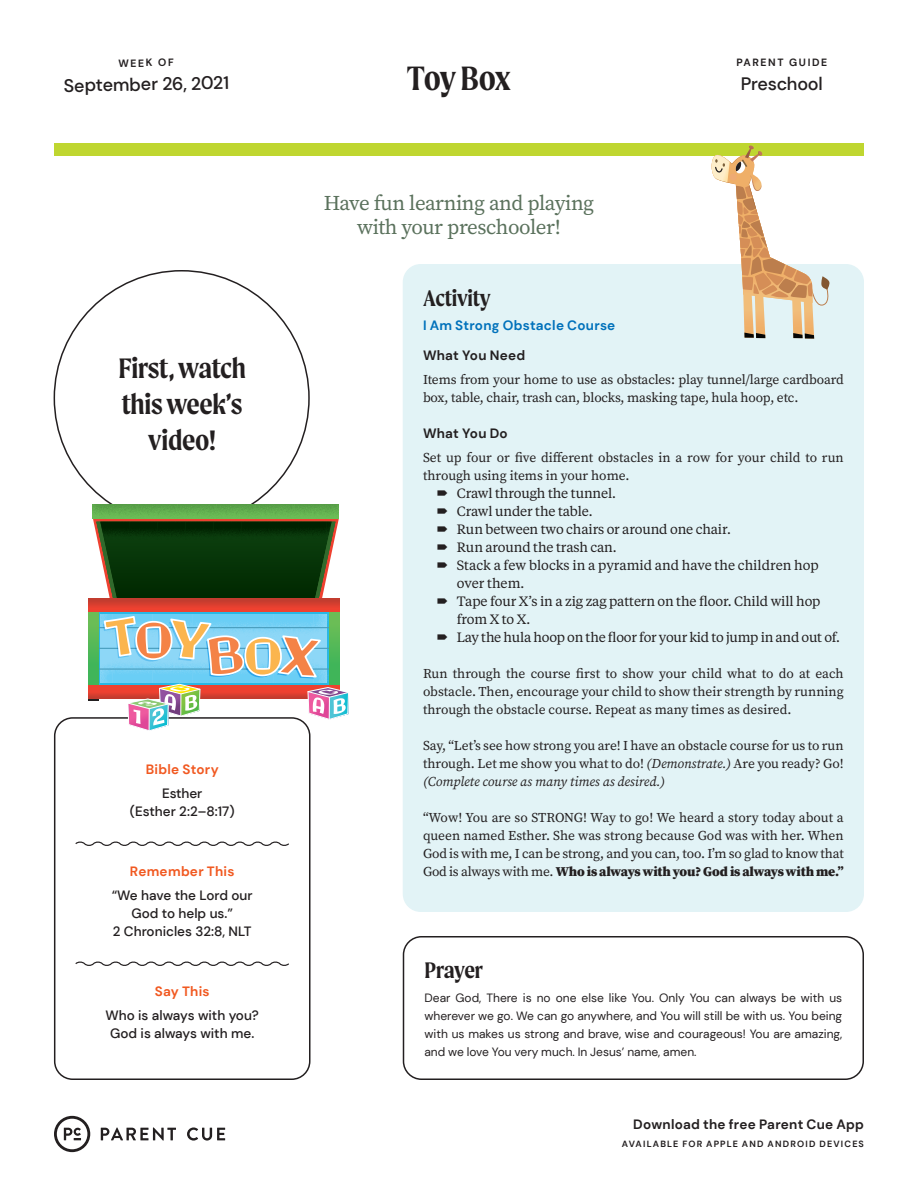
<style>
.page{position:relative;width:918px;height:1188px;background:#fff}
.page>*{position:absolute;margin:0;border:0;box-sizing:border-box;transform-origin:0 0}
.t1{font:600 36px "Moret";letter-spacing:-.03em;color:#231f20}
.t2{font:600 30px/36px "Moret";letter-spacing:-.01em;color:#231f20;text-align:center}
.t3{font:600 24px "Moret";letter-spacing:-.01em;color:#231f20}
.t4{font:21px/24px "Source Serif Pro";letter-spacing:-.02em;color:#5a715c;text-align:center}
.t5{font:500 18px "DM Sans";letter-spacing:-.015em;color:#231f20}
.t6{font:13.5px/18px "Source Serif Pro";letter-spacing:-.01em;color:#231f20;text-align:justify}
.t7{font:13.5px/18px "Tiempos Text";letter-spacing:-.01em;color:#231f20}
.t8{font:500 13.5px/18px "DM Sans";color:#231f20;text-align:center}
.t9{font:700 13.5px "DM Sans";letter-spacing:.015em;color:#231f20}
.t10{font:700 13.5px "DM Sans";letter-spacing:.02em;color:#f15921}
.t11{font:700 13.5px "DM Sans";letter-spacing:.015em;color:#0071bb}
.t12{font:12px/18px "DM Sans";color:#231f20;text-align:justify}
.t13{font:700 10.5px "DM Sans";letter-spacing:.15em;color:#231f20}
.t14{font:700 9px "DM Sans";letter-spacing:.13em;color:#231f20}
.s1{font-style:italic}
.s2{font-weight:900}
</style>
<div class="page">
<svg style="left:101px;top:1127px;width:75px;height:14px"></svg>
<svg style="left:187px;top:1127px;width:38px;height:14px"></svg>
<svg style="left:54px;top:1116px;width:36px;height:36px"></svg>
<div style="left:403px;top:936px;width:461px;height:144px;border:2px solid #231f20;border-radius:18px"></div>
<div style="left:54px;top:144px;width:810px;height:12px;background:#bfd630"></div>
<svg style="left:75px;top:841px;width:214px;height:5px"></svg>
<svg style="left:75px;top:961px;width:214px;height:5px"></svg>
<div style="left:54px;top:717px;width:257px;height:363px;border:2px solid #231f20;border-radius:18px"></div>
<div style="left:403px;top:264px;width:461px;height:648px;background:#e2f3f6;border-radius:18px"></div>
<svg style="left:88px;top:611px;width:5px;height:75px"></svg>
<svg style="left:88px;top:692px;width:10px;height:9px"></svg>
<svg style="left:93px;top:504px;width:256px;height:228px"></svg>
<svg style="left:712px;top:146px;width:118px;height:193px"></svg>
<p class="t13" style="left:118px;top:57px;width:57px;rotate:-1deg">WEEK OF</p>
<h3 class="t5" style="left:64px;top:74px;width:167px;rotate:-1deg">September 26, 2021</h3>
<h2 class="t2" style="left:118px;top:350px;width:129px">First, watch this week’s video!</h2>
<p class="t10" style="left:146px;top:761px;width:75px">Bible Story</p>
<p class="t8" style="left:130px;top:784px;width:106px">Esther<br>(Esther 2:2–8:17)</p>
<p class="t10" style="left:130px;top:863px;width:106px">Remember This</p>
<p class="t8" style="left:112px;top:886px;width:142px">“We have the Lord our<br>God to help us.”<br>2 Chronicles 32:8, NLT</p>
<p class="t10" style="left:155px;top:983px;width:56px">Say This</p>
<p class="t8" style="left:105px;top:1006px;width:155px">Who is always with you?<br>God is always with me.</p>
<h1 class="t1" style="left:407px;top:58px;width:105px">Toy Box</h1>
<h3 class="t4" style="left:324px;top:191px;width:272px">Have fun learning and playing with your preschooler!</h3>
<p class="t13" style="left:736px;top:56px;width:92px">PARENT GUIDE</p>
<h3 class="t5" style="left:741px;top:73px;width:84px">Preschool</h3>
<h3 class="t3" style="left:423px;top:284px;width:69px">Activity</h3>
<p class="t11" style="left:423px;top:317px;width:194px">I Am Strong Obstacle Course</p>
<p class="t9" style="left:423px;top:347px;width:104px">What You Need</p>
<p class="t6" style="left:423px;top:370px;width:422px">Items from your home to use as obstacles: play tunnel/large cardboard box, table, chair, trash can, blocks, masking tape, hula hoop, etc.</p>
<p class="t9" style="left:423px;top:425px;width:86px">What You Do</p>
<p class="t6" style="left:423px;top:449px;width:422px">Set up four or five different obstacles in a row for your child to run through using items in your home.</p>
<p class="t7" style="left:457px;top:484px;width:385px">Crawl through the tunnel.<br>Crawl under the table.<br>Run between two chairs or around one chair.<br>Run around the trash can.<br>Stack a few blocks in a pyramid and have the children hop over them.<br>Tape four X’s in a zig zag pattern on the floor. Child will hop from X to X.<br>Lay the hula hoop on the floor for your kid to jump in and out of.</p>
<p class="t6" style="left:423px;top:664px;width:422px">Run through the course first to show your child what to do at each obstacle. Then, encourage your child to show their strength by running through the obstacle course. Repeat as many times as desired.</p>
<p class="t6" style="left:423px;top:736px;width:422px">Say, “Let’s see how strong you are! I have an obstacle course for us to run through. Let me show you what to do! <span class="s1">(Demonstrate.)</span> Are you ready? Go! <span class="s1">(Complete course as many times as desired.)</span></p>
<p class="t6" style="left:423px;top:808px;width:422px">“Wow! You are so STRONG! Way to go! We heard a story today about a queen named Esther. She was strong because God was with her. When God is with me, I can be strong, and you can, too. I’m so glad to know that God is always with me. <span class="s2">Who is always with you? God is always with me.”</span></p>
<h3 class="t3" style="left:424px;top:956px;width:60px">Prayer</h3>
<p class="t12" style="left:424px;top:989px;width:419px">Dear God, There is no one else like You. Only You can always be with us wherever we go. We can go anywhere, and You will still be with us. You being with us makes us strong and brave, wise and courageous! You are amazing, and we love You very much. In Jesus’ name, amen.</p>
<p class="t9" style="left:633px;top:1116px;width:232px">Download the free Parent Cue App</p>
<p class="t14" style="left:622px;top:1138px;width:244px">AVAILABLE FOR APPLE AND ANDROID DEVICES</p>
</div>
